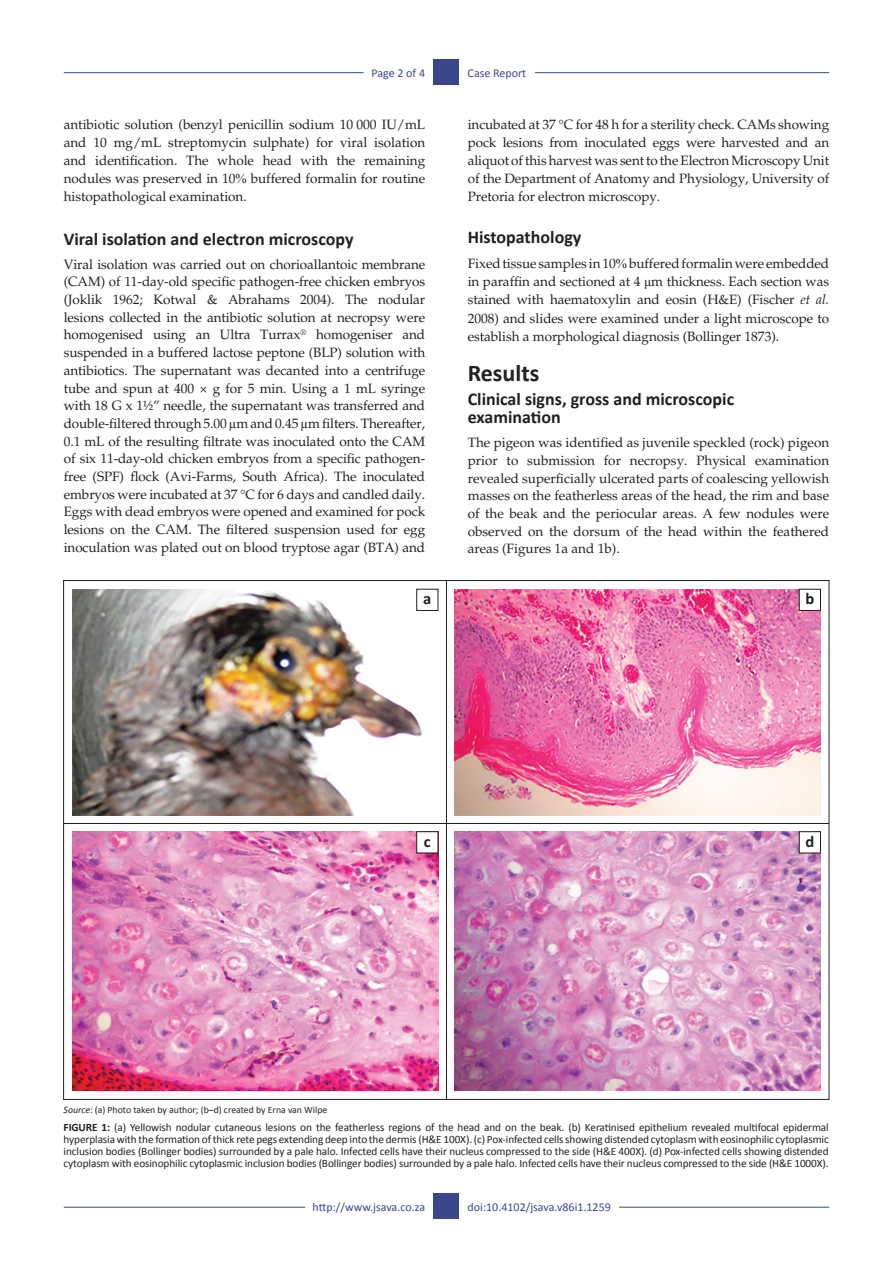
<style>
.page{position:relative;width:893px;height:1263px;background:#fff}
.page>*{position:absolute;margin:0;border:0;box-sizing:border-box;transform-origin:0 0}
._1{font:700 24px "Calibri";color:#231f20}
._2_1_line{font:700 18px "Calibri";color:#231f20}
._2_2_line{font:700 18px/18px "Calibri";color:#231f20}
.t1{font:700 16.5px "Calibri";color:#231f20}
.Text1{font:13.5px/17.7px "Palatino";letter-spacing:-.005em;color:#231f20;text-align:justify}
.Text{font:13.5px/18px "Palatino";letter-spacing:-.005em;color:#231f20;text-align:justify}
.RRH_Bottom{font:12px "Calibri";color:#3a478c}
.LRH_Bottom{font:12px "Calibri";letter-spacing:-.01em;color:#3a478c}
.RRH{font:12px "Calibri";color:#3a478c}
.LRH{font:12px "Calibri";letter-spacing:-.005em;color:#3a478c}
.Figure_caption{font:11.25px/12px "Calibri";letter-spacing:-.01em;color:#231f20;text-align:justify}
.Fig_caption_source{font:9.75px "Calibri";color:#231f20}
.s1{font-family:"Times New Roman"}
.s2{font-style:italic}
.s3{font-weight:700}
</style>
<div class="page">
<hr style="left:64px;top:72px;width:300px;height:1px;background:#3a478c">
<hr style="left:535px;top:72px;width:294px;height:1px;background:#3a478c">
<div style="left:434px;top:59px;width:25px;height:26px;background:#3a478c"></div>
<hr style="left:64px;top:1207px;width:241px;height:1px;background:#3a478c">
<hr style="left:619px;top:1207px;width:210px;height:1px;background:#3a478c">
<div style="left:434px;top:1193px;width:25px;height:26px;background:#3a478c"></div>
<img style="left:63px;top:580px;width:766px;height:519px">
<div style="left:416px;top:589px;width:22px;height:22px;background:#fff;border:1px solid #231f20"></div>
<div style="left:799px;top:589px;width:22px;height:22px;background:#fff;border:1px solid #231f20"></div>
<div style="left:416px;top:831px;width:22px;height:22px;background:#fff;border:1px solid #231f20"></div>
<div style="left:799px;top:831px;width:22px;height:22px;background:#fff;border:1px solid #231f20"></div>
<p class="LRH" style="left:372px;top:65px;width:55px">Page 2 of 4</p>
<p class="RRH" style="left:468px;top:65px;width:60px">Case Report</p>
<p class="Text" style="left:64px;top:116px;width:363px">antibiotic solution (benzyl penicillin sodium 10 000 IU/mL and 10 mg/mL streptomycin sulphate) for viral isolation and identification. The whole head with the remaining nodules was preserved in 10<span class="s1">%</span> buffered formalin for routine histopathological examination.</p>
<p class="_2_1_line" style="left:64px;top:228px;width:291px">Viral isolation and electron microscopy</p>
<p class="Text1" style="left:64px;top:255px;width:363px">Viral isolation was carried out on chorioallantoic membrane (CAM) of 11-day-old specific pathogen-free chicken embryos (Joklik 1962; Kotwal &amp; Abrahams 2004). The nodular lesions collected in the antibiotic solution at necropsy were homogenised using an Ultra Turrax<sup>®</sup> homogeniser and suspended in a buffered lactose peptone (BLP) solution with antibiotics. The supernatant was decanted into a centrifuge tube and spun at 400 × g for 5 min. Using a 1 mL syringe with 18 G x 1½” needle, the supernatant was transferred and double-filtered through 5.00 <span class="s1">µ</span>m and 0.45 <span class="s1">µ</span>m filters. Thereafter, 0.1 mL of the resulting filtrate was inoculated onto the CAM of six 11-day-old chicken embryos from a specific pathogen&shy;free (SPF) flock (Avi-Farms, South Africa). The inoculated embryos were incubated at 37 °C for 6 days and candled daily.<br>Eggs with dead embryos were opened and examined for pock lesions on the CAM. The filtered suspension used for egg inoculation was plated out on blood tryptose agar (BTA) and</p>
<p class="Text1" style="left:468px;top:116px;width:363px">incubated at 37 °C for 48 h for a sterility check. CAMs showing pock lesions from inoculated eggs were harvested and an aliquot of this harvest was sent to the Electron Microscopy Unit of the Department of Anatomy and Physiology, University of Pretoria for electron microscopy.</p>
<p class="_2_1_line" style="left:468px;top:226px;width:115px">Histopathology</p>
<p class="Text1" style="left:468px;top:254px;width:363px;line-height:18.3px">Fixed tissue samples in 10<span class="s1">%</span> buffered formalin were embedded in paraffin and sectioned at 4 <span class="s1">μ</span>m thickness. Each section was stained with haematoxylin and eosin (H&amp;E) (Fischer <span class="s2">et al.<br></span>2008) and slides were examined under a light microscope to establish a morphological diagnosis (Bollinger 1873).</p>
<p class="_1" style="left:468px;top:359px;width:73px">Results</p>
<p class="_2_2_line" style="left:468px;top:390px;width:268px">Clinical signs, gross and microscopic examination</p>
<p class="Text1" style="left:468px;top:434px;width:363px">The pigeon was identified as juvenile speckled (rock) pigeon prior to submission for necropsy. Physical examination revealed superficially ulcerated parts of coalescing yellowish masses on the featherless areas of the head, the rim and base of the beak and the periocular areas. A few nodules were observed on the dorsum of the head within the feathered areas (Figures 1a and 1b).</p>
<p class="t1" style="left:423px;top:588px;width:10px">a</p>
<p class="t1" style="left:805px;top:588px;width:10px">b</p>
<p class="t1" style="left:424px;top:831px;width:8px">c</p>
<p class="t1" style="left:805px;top:831px;width:10px">d</p>
<p class="Fig_caption_source" style="left:64px;top:1104px;width:265px"><span class="s2">Source</span>: (a) Photo taken by author; (b–d) created by Erna van Wilpe</p>
<p class="Figure_caption" style="left:64px;top:1121px;width:767px"><span class="s3">FIGURE 1:</span> (a) Yellowish nodular cutaneous lesions on the featherless regions of the head and on the beak. (b) Keratinised epithelium revealed multifocal epidermal hyperplasia with the formation of thick rete pegs extending deep into the dermis (H&amp;E 100X). (c) Pox-infected cells showing distended cytoplasm with eosinophilic cytoplasmic inclusion bodies (Bollinger bodies) surrounded by a pale halo. Infected cells have their nucleus compressed to the side (H&amp;E 400X). (d) Pox-infected cells showing distended cytoplasm with eosinophilic cytoplasmic inclusion bodies (Bollinger bodies) surrounded by a pale halo. Infected cells have their nucleus compressed to the side (H&amp;E 1000X).</p>
<p class="LRH_Bottom" style="left:313px;top:1199px;width:114px">http://www.jsava.co.za</p>
<p class="RRH_Bottom" style="left:468px;top:1199px;width:145px">doi:10.4102/jsava.v86i1.1259</p>
</div>
